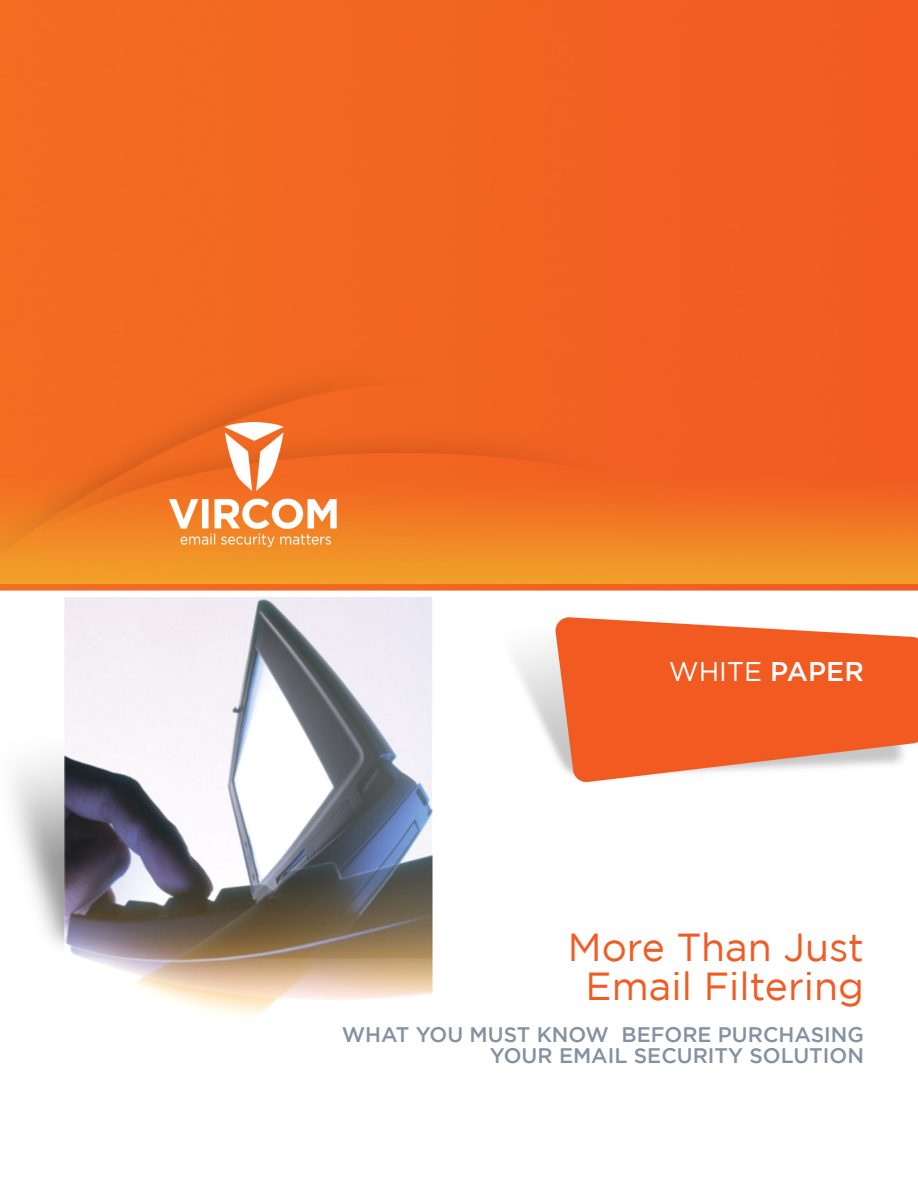
<style>
.page{position:relative;width:918px;height:1188px;background:#fff}
.page>*{position:absolute;margin:0;border:0;box-sizing:border-box;transform-origin:0 0}
.t1{font:39px "Gotham";color:#f15b24}
.TypeDocument{font:27px "Gotham";letter-spacing:-.01em;color:#fff}
.t2{font:500 21px "Gotham";color:#8391a2}
.s1{font-weight:500}
</style>
<div class="page">
<img style="left:0;top:0;width:918px;height:1018px">
<p class="TypeDocument" style="left:669px;top:657px;width:197px">WHITE <span class="s1">PAPER</span></p>
<p class="t1" style="left:568px;top:926px;width:298px">More Than Just</p>
<p class="t1" style="left:586px;top:965px;width:280px">Email Filtering</p>
<p class="t2" style="left:342px;top:1023px;width:524px">WHAT YOU MUST KNOW BEFORE PURCHASING</p>
<p class="t2" style="left:490px;top:1044px;width:376px">YOUR EMAIL SECURITY SOLUTION</p>
</div>
